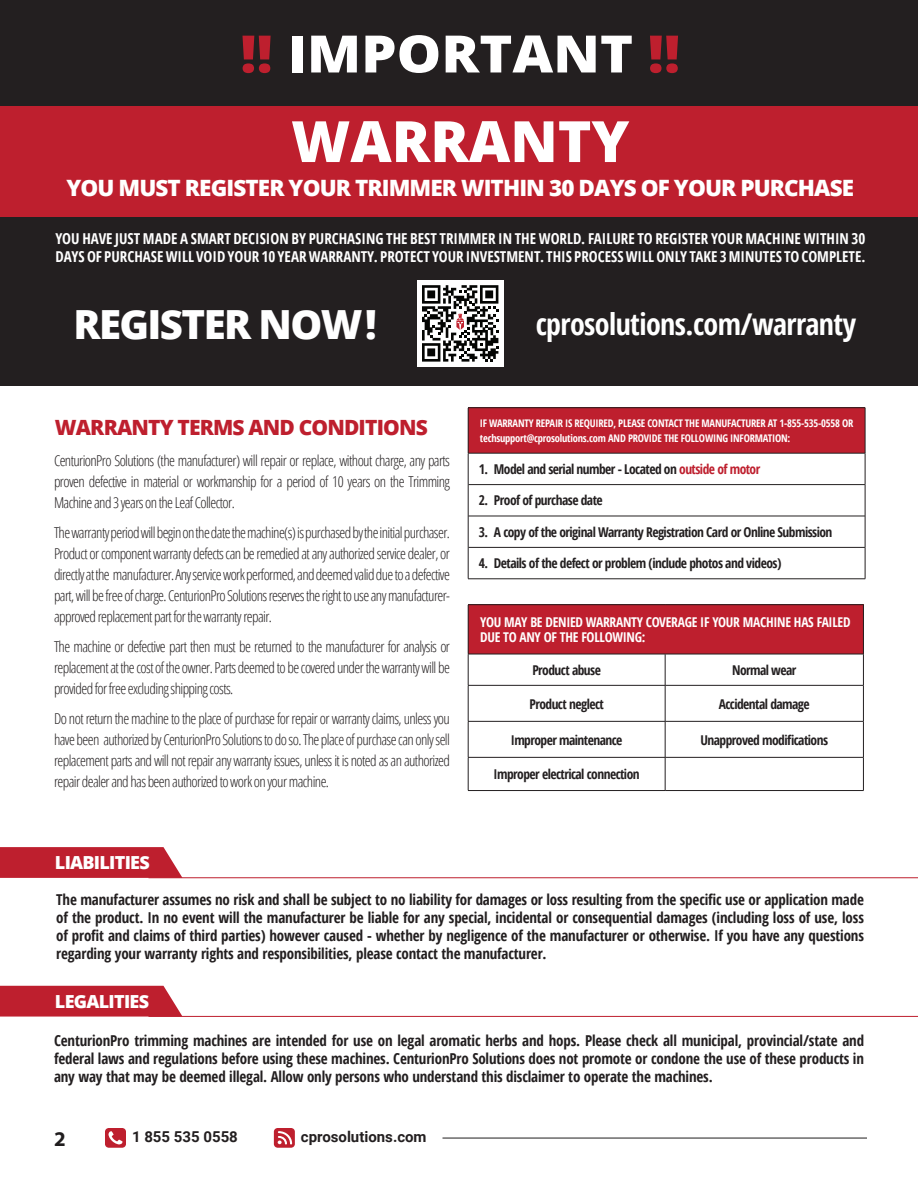
<style>
.page{position:relative;width:918px;height:1188px;background:#fff}
.page>*{position:absolute;margin:0;border:0;box-sizing:border-box;transform-origin:0 0}
.t1{font:800 57px "Open Sans";color:#fff}
.t2{font:800 51.6px "Open Sans";color:#fff;scale:1.09 1}
.t3{font:800 40.2px "Open Sans";letter-spacing:-.04em;color:#fff}
.t4{font:700 condensed 30px "Open Sans";letter-spacing:-.02em;color:#fff}
.t5{font:800 22.5px "Open Sans";letter-spacing:-.04em;color:#fff}
.t6{font:800 21px "Open Sans";letter-spacing:-.04em;color:#be1f2e}
.t7{font:700 21px "Myriad Pro";color:#201d1e}
.t8{font:800 18px "Open Sans";letter-spacing:-.04em;color:#fff}
.t9{font:300 condensed 15px/21px "Open Sans";letter-spacing:-.04em;color:#231f20;text-align:justify}
.t10{font:700 condensed 15px/18px "Open Sans";letter-spacing:-.01em;color:#231f20;text-align:justify}
.t11{font:700 condensed 15px/18px "Open Sans";color:#fff}
.t12{font:700 15px "Roboto";color:#231f20}
.t13{font:700 condensed 13.5px "Open Sans";letter-spacing:-.04em;color:#231f20}
.t14{font:700 condensed 13.5px/15px "Open Sans";letter-spacing:-.02em;color:#fff}
.t15{font:700 condensed 10.5px/14.1px "Open Sans";letter-spacing:-.02em;color:#fff}
.s1{color:#be1f2e}
</style>
<div class="page">
<hr style="left:442px;top:1138px;width:425px;height:1px;background:#201d1e">
<svg style="left:105px;top:1128px;width:21px;height:20px"></svg>
<svg style="left:274px;top:1128px;width:21px;height:20px"></svg>
<svg style="left:0;top:847px;width:183px;height:31px;background:#c12c3a"></svg>
<svg style="left:0;top:986px;width:183px;height:31px;background:#c22d3b"></svg>
<hr style="left:148px;top:878px;width:770px;height:1px;background:#be1f2e">
<hr style="left:148px;top:1016px;width:770px;height:1px;background:#be1f2e">
<div style="left:0;top:0;width:918px;height:371px;background:#be1f2e"></div>
<div style="left:0;top:0;width:918px;height:106px;background:#231f20"></div>
<div style="left:0;top:217px;width:918px;height:169px;background:#231f20"></div>
<div style="left:468px;top:408px;width:397px;height:45px;background:#be1f2e"></div>
<hr style="left:468px;top:484px;width:397px;height:1px;background:#231f20">
<hr style="left:468px;top:516px;width:397px;height:1px;background:#231f20">
<hr style="left:468px;top:547px;width:397px;height:1px;background:#231f20">
<hr style="left:468px;top:453px;width:1px;height:32px;background:#231f20">
<hr style="left:865px;top:453px;width:1px;height:32px;background:#231f20">
<hr style="left:468px;top:485px;width:1px;height:31px;background:#231f20">
<hr style="left:865px;top:485px;width:1px;height:31px;background:#231f20">
<hr style="left:468px;top:516px;width:1px;height:31px;background:#231f20">
<hr style="left:865px;top:516px;width:1px;height:31px;background:#231f20">
<hr style="left:468px;top:547px;width:1px;height:32px;background:#231f20">
<hr style="left:865px;top:547px;width:1px;height:32px;background:#231f20">
<hr style="left:468px;top:579px;width:397px;height:1px;background:#231f20">
<hr style="left:468px;top:407px;width:397px;height:1px;background:#231f20">
<hr style="left:468px;top:408px;width:1px;height:45px;background:#231f20">
<hr style="left:865px;top:408px;width:1px;height:45px;background:#231f20">
<hr style="left:468px;top:453px;width:397px;height:1px;background:#231f20">
<div style="left:468px;top:605px;width:395px;height:49px;background:#be1f2e"></div>
<hr style="left:468px;top:654px;width:1px;height:31px;background:#231f20">
<hr style="left:665px;top:654px;width:1px;height:31px;background:#231f20">
<hr style="left:863px;top:654px;width:1px;height:31px;background:#231f20">
<hr style="left:468px;top:685px;width:197px;height:1px;background:#231f20">
<hr style="left:468px;top:686px;width:1px;height:35px;background:#231f20">
<hr style="left:665px;top:685px;width:199px;height:1px;background:#231f20">
<hr style="left:665px;top:686px;width:1px;height:35px;background:#231f20">
<hr style="left:863px;top:686px;width:1px;height:35px;background:#231f20">
<hr style="left:468px;top:721px;width:197px;height:1px;background:#231f20">
<hr style="left:468px;top:722px;width:1px;height:35px;background:#231f20">
<hr style="left:665px;top:721px;width:199px;height:1px;background:#231f20">
<hr style="left:665px;top:722px;width:1px;height:35px;background:#231f20">
<hr style="left:863px;top:722px;width:1px;height:35px;background:#231f20">
<hr style="left:468px;top:757px;width:197px;height:1px;background:#231f20">
<hr style="left:468px;top:758px;width:1px;height:32px;background:#231f20">
<hr style="left:665px;top:757px;width:199px;height:1px;background:#231f20">
<hr style="left:665px;top:758px;width:1px;height:32px;background:#231f20">
<hr style="left:863px;top:758px;width:1px;height:32px;background:#231f20">
<hr style="left:468px;top:790px;width:197px;height:1px;background:#231f20">
<hr style="left:665px;top:790px;width:199px;height:1px;background:#231f20">
<hr style="left:468px;top:604px;width:197px;height:1px;background:#231f20">
<hr style="left:468px;top:605px;width:1px;height:49px;background:#231f20">
<hr style="left:665px;top:604px;width:199px;height:1px;background:#231f20">
<hr style="left:863px;top:605px;width:1px;height:49px;background:#231f20">
<hr style="left:468px;top:654px;width:197px;height:1px;background:#231f20">
<hr style="left:665px;top:654px;width:199px;height:1px;background:#231f20">
<div style="left:417px;top:280px;width:86px;height:87px;background:#fff"></div>
<svg style="left:422px;top:285px;width:76px;height:77px"></svg>
<h2 class="t2" style="left:240px;top:14px;width:405px"><span class="s1">!!</span> IMPORTANT <span class="s1">!!</span></h2>
<h1 class="t1" style="left:291px;top:98px;width:340px">WARRANTY</h1>
<h3 class="t5" style="left:66px;top:171px;width:789px">YOU MUST REGISTER YOUR TRIMMER WITHIN 30 DAYS OF YOUR PURCHASE</h3>
<p class="t11" style="left:56px;top:229px;width:812px">YOU HAVE JUST MADE A SMART DECISION BY PURCHASING THE BEST TRIMMER IN THE WORLD. FAILURE TO REGISTER YOUR MACHINE WITHIN 30<br>DAYS OF PURCHASE WILL VOID YOUR 10 YEAR WARRANTY. PROTECT YOUR INVESTMENT. THIS PROCESS WILL ONLY TAKE 3 MINUTES TO COMPLETE.</p>
<h3 class="t3" style="left:73px;top:294px;width:305px">REGISTER NOW!</h3>
<h3 class="t4" style="left:536px;top:303px;width:322px">cprosolutions.com/warranty</h3>
<h3 class="t6" style="left:55px;top:412px;width:374px">WARRANTY TERMS AND CONDITIONS</h3>
<p class="t9" style="left:54px;top:450px;width:398px">CenturionPro Solutions (the manufacturer) will repair or replace, without charge, any parts proven defective in material or workmanship for a period of 10 years on the Trimming Machine and 3 years on the Leaf Collector.</p>
<p class="t9" style="left:54px;top:522px;width:398px">The warranty period will begin on the date the machine(s) is purchased by the initial purchaser.<br>Product or component warranty defects can be remedied at any authorized service dealer, or directly at the manufacturer. Any service work performed, and deemed valid due to a defective part, will be free of charge. CenturionPro Solutions reserves the right to use any manufacturer&shy;approved replacement part for the warranty repair.</p>
<p class="t9" style="left:54px;top:636px;width:398px">The machine or defective part then must be returned to the manufacturer for analysis or replacement at the cost of the owner. Parts deemed to be covered under the warranty will be provided for free excluding shipping costs.</p>
<p class="t9" style="left:54px;top:708px;width:398px">Do not return the machine to the place of purchase for repair or warranty claims, unless you have been authorized by CenturionPro Solutions to do so. The place of purchase can only sell replacement parts and will not repair any warranty issues, unless it is noted as an authorized repair dealer and has been authorized to work on your machine.</p>
<p class="t8" style="left:55px;top:849px;width:96px">LIABILITIES</p>
<p class="t15" style="left:480px;top:416px;width:375px">IF WARRANTY REPAIR IS REQUIRED, PLEASE CONTACT THE MANUFACTURER AT 1-855-535-0558 OR techsupport@cprosolutions.com AND PROVIDE THE FOLLOWING INFORMATION:</p>
<p class="t13" style="left:479px;top:460px;width:283px">1. Model and serial number - Located on <span class="s1">outside of motor</span></p>
<p class="t13" style="left:479px;top:491px;width:126px">2. Proof of purchase date</p>
<p class="t13" style="left:479px;top:523px;width:355px">3. A copy of the original Warranty Registration Card or Online Submission</p>
<p class="t13" style="left:479px;top:554px;width:304px">4. Details of the defect or problem (include photos and videos)</p>
<p class="t14" style="left:480px;top:614px;width:372px">YOU MAY BE DENIED WARRANTY COVERAGE IF YOUR MACHINE HAS FAILED<br>DUE TO ANY OF THE FOLLOWING:</p>
<p class="t13" style="left:532px;top:661px;width:70px">Product abuse</p>
<p class="t13" style="left:732px;top:661px;width:66px">Normal wear</p>
<p class="t13" style="left:529px;top:694px;width:76px">Product neglect</p>
<p class="t13" style="left:719px;top:694px;width:93px">Accidental damage</p>
<p class="t13" style="left:511px;top:730px;width:113px">Improper maintenance</p>
<p class="t13" style="left:700px;top:730px;width:129px">Unapproved modifications</p>
<p class="t13" style="left:494px;top:765px;width:148px">Improper electrical connection</p>
<p class="t10" style="left:56px;top:890px;width:809px">The manufacturer assumes no risk and shall be subject to no liability for damages or loss resulting from the specific use or application made of the product. In no event will the manufacturer be liable for any special, incidental or consequential damages (including loss of use, loss of profit and claims of third parties) however caused - whether by negligence of the manufacturer or otherwise. If you have any questions regarding your warranty rights and responsibilities, please contact the manufacturer.</p>
<p class="t8" style="left:55px;top:987px;width:96px">LEGALITIES</p>
<p class="t10" style="left:54px;top:1031px;width:812px">CenturionPro trimming machines are intended for use on legal aromatic herbs and hops. Please check all municipal, provincial/state and federal laws and regulations before using these machines. CenturionPro Solutions does not promote or condone the use of these products in any way that may be deemed illegal. Allow only persons who understand this disclaimer to operate the machines.</p>
<h3 class="t7" style="left:54px;top:1125px;width:13px">2</h3>
<p class="t12" style="left:132px;top:1127px;width:107px">1 855 535 0558</p>
<p class="t12" style="left:301px;top:1127px;width:127px">cprosolutions.com</p>
</div>
